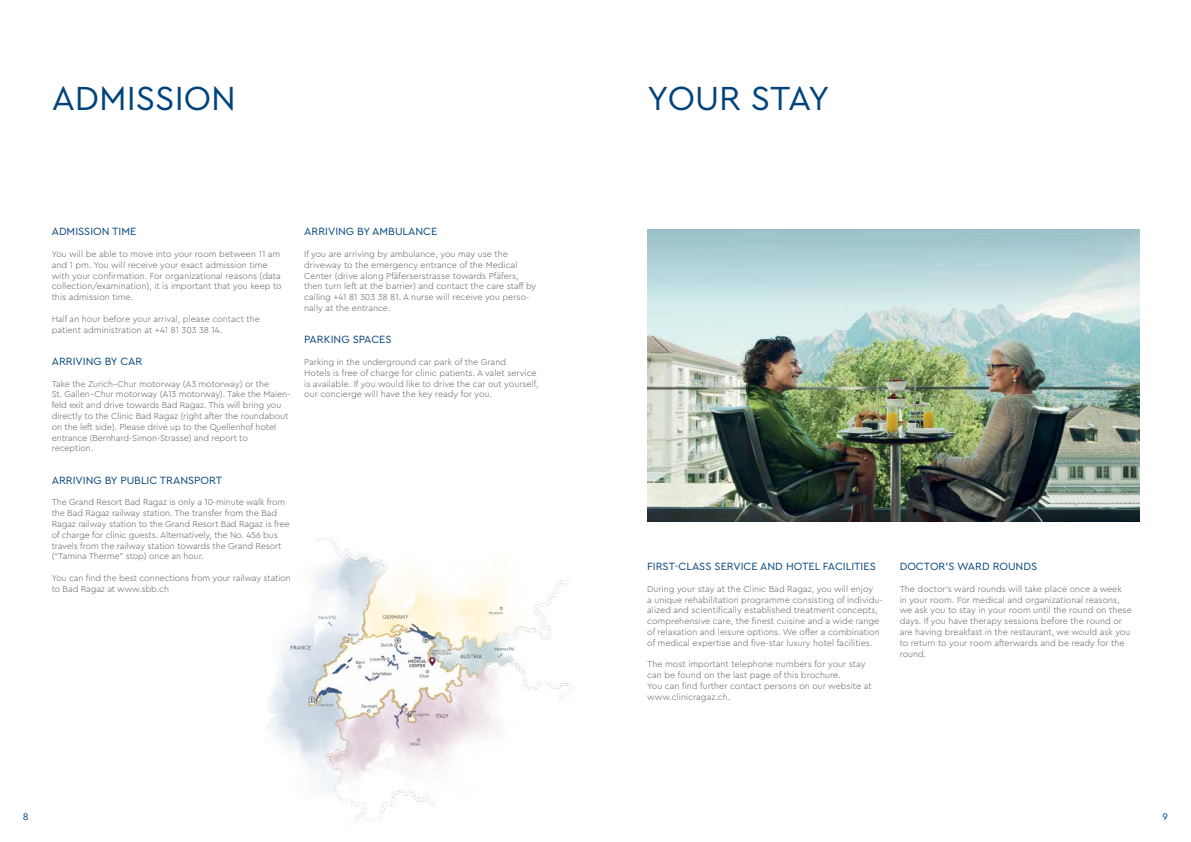
<style>
.page{position:relative;width:1191px;height:842px;background:#fff}
.page>*{position:absolute;margin:0;border:0;box-sizing:border-box;transform-origin:0 0}
.t1{font:35px "Cera Pro";color:#00437b}
.t2{font:11px "Cera Pro";color:#00437b}
.t3{font:10px "Cera Pro";color:#00437b}
.t4{font:300 9px/10.8px "Cera Pro";color:#525e66}
</style>
<div class="page">
<img style="left:267px;top:538px;width:306px;height:284px">
<img style="left:647px;top:230px;width:492px;height:291px">
<h1 class="t1" style="left:52px;top:74px;width:186px">ADMISSION</h1>
<p class="t2" style="left:52px;top:224px;width:86px">ADMISSION TIME</p>
<p class="t4" style="left:52px;top:248px;width:231px">You will be able to move into your room between 11 am and 1 pm. You will receive your exact admission time with your confirmation. For organizational reasons (data collection/examination), it is important that you keep to this admission time.</p>
<p class="t4" style="left:52px;top:313px;width:210px">Half an hour before your arrival, please contact the patient administration at +41 81 303 38 14.</p>
<p class="t2" style="left:52px;top:354px;width:92px">ARRIVING BY CAR</p>
<p class="t4" style="left:52px;top:378px;width:240px">Take the Zurich–Chur motorway (A3 motorway) or the<br>St. Gallen–Chur motorway (A13 motorway). Take the Maien&shy;feld exit and drive towards Bad Ragaz. This will bring you directly to the Clinic Bad Ragaz (right after the roundabout on the left side). Please drive up to the Quellenhof hotel entrance (Bernhard-Simon-Strasse) and report to reception.</p>
<p class="t2" style="left:52px;top:473px;width:172px">ARRIVING BY PUBLIC TRANSPORT</p>
<p class="t4" style="left:52px;top:497px;width:239px">The Grand Resort Bad Ragaz is only a 10-minute walk from the Bad Ragaz railway station. The transfer from the Bad Ragaz railway station to the Grand Resort Bad Ragaz is free of charge for clinic guests. Alternatively, the No. 456 bus travels from the railway station towards the Grand Resort (“Tamina Therme” stop) once an hour.</p>
<p class="t4" style="left:52px;top:572px;width:241px">You can find the best connections from your railway station to Bad Ragaz at www.sbb.ch</p>
<p class="t2" style="left:304px;top:224px;width:135px">ARRIVING BY AMBULANCE</p>
<p class="t4" style="left:304px;top:248px;width:234px">If you are arriving by ambulance, you may use the driveway to the emergency entrance of the Medical Center (drive along Pfäferserstrasse towards Pfäfers, then turn left at the barrier) and contact the care staff by calling +41 81 303 38 81. A nurse will receive you perso&shy;nally at the entrance.</p>
<p class="t2" style="left:304px;top:332px;width:89px">PARKING SPACES</p>
<p class="t4" style="left:304px;top:356px;width:236px">Parking in the underground car park of the Grand<br>Hotels is free of charge for clinic patients. A valet service is available. If you would like to drive the car out yourself, our concierge will have the key ready for you.</p>
<h1 class="t1" style="left:647px;top:74px;width:184px">YOUR STAY</h1>
<p class="t2" style="left:647px;top:559px;width:230px">FIRST-CLASS SERVICE AND HOTEL FACILITIES</p>
<p class="t4" style="left:647px;top:583px;width:237px">During your stay at the Clinic Bad Ragaz, you will enjoy<br>a unique rehabilitation programme consisting of individu&shy;alized and scientifically established treatment concepts, comprehensive care, the finest cuisine and a wide range of relaxation and leisure options. We offer a combination of medical expertise and five-star luxury hotel facilities.</p>
<p class="t4" style="left:647px;top:659px;width:226px">The most important telephone numbers for your stay can be found on the last page of this brochure.<br>You can find further contact persons on our website at www.clinicragaz.ch.</p>
<p class="t2" style="left:899px;top:559px;width:139px">DOCTOR'S WARD ROUNDS</p>
<p class="t4" style="left:899px;top:583px;width:234px">The doctor’s ward rounds will take place once a week<br>in your room. For medical and organizational reasons, we ask you to stay in your room until the round on these days. If you have therapy sessions before the round or are having breakfast in the restaurant, we would ask you to return to your room afterwards and be ready for the round.</p>
<p class="t3" style="left:23px;top:810px;width:7px">8</p>
<p class="t3" style="left:1162px;top:810px;width:7px">9</p>
</div>
